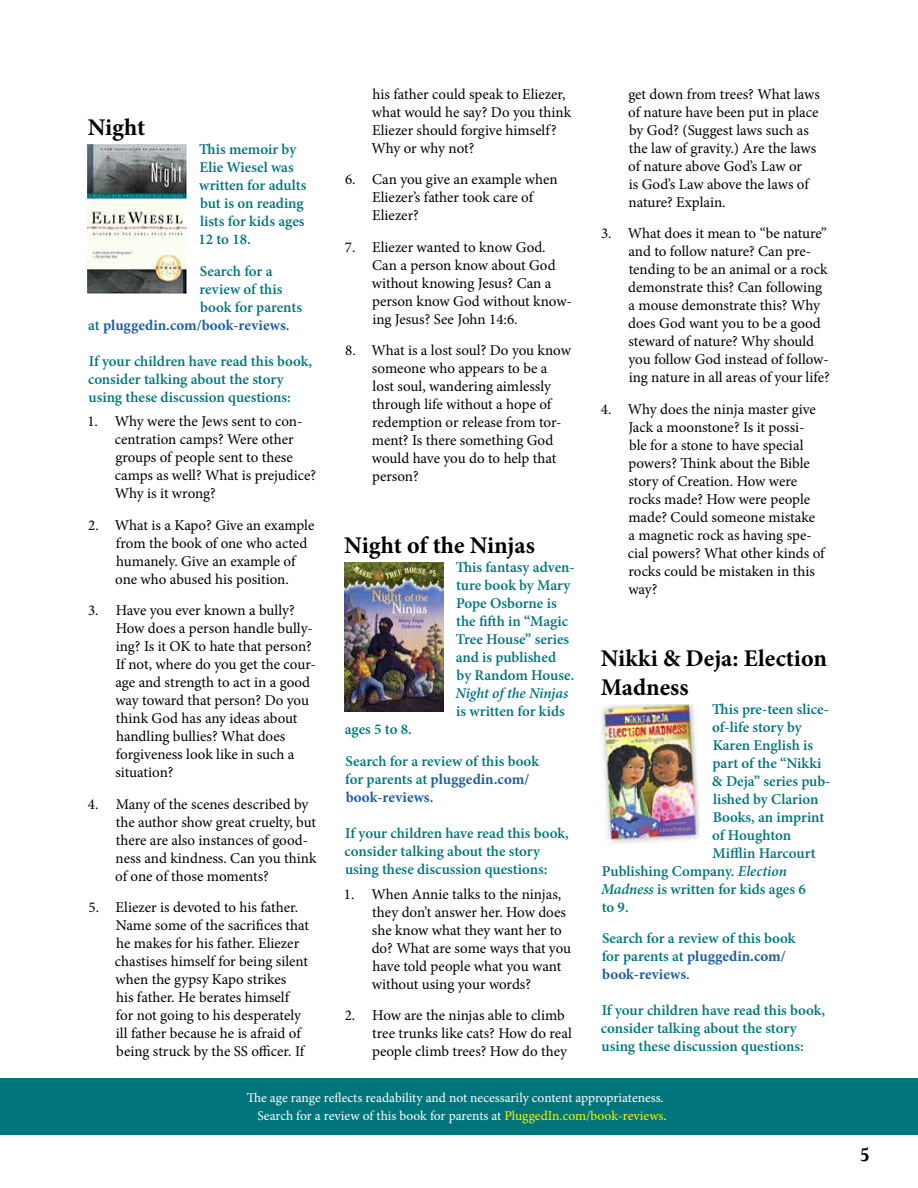
<style>
.page{position:relative;width:918px;height:1188px;background:#fff}
.page>*{position:absolute;margin:0;border:0;box-sizing:border-box;transform-origin:0 0}
.t1{font:700 24px/28.8px "Minion Pro";color:#000}
.t2{font:700 20.25px "Atma Serif OT";color:#000}
.t3{font:15px/18px "Minion Pro";letter-spacing:-.005em;color:#000}
.t4{font:600 15px/18px "Minion Pro";color:#00767c}
.t5{font:700 15px/18px "Minion Pro";color:#215e9e}
.t6{font:italic 600 15px "Minion Pro";letter-spacing:-.01em;color:#00767c}
.t7{font:13.5px/18.3px "Minion Pro";letter-spacing:-.005em;color:#fff;text-align:right}
.s1{font-weight:600;color:#00767c}
.s2{font-style:italic}
.s3{font-weight:700;color:#215e9e}
.s4{color:#fff200}
</style>
<div class="page">
<div style="left:0;top:1078px;width:918px;height:56px;background:#00767c"></div>
<img style="left:88px;top:145px;width:99px;height:149px">
<img style="left:344px;top:563px;width:99px;height:149px">
<img style="left:601px;top:704px;width:99px;height:140px">
<h1 class="t1" style="left:88px;top:113px;width:59px">Night</h1>
<p class="t4" style="left:198px;top:140px;width:109px">This memoir by<br>Elie Wiesel was written for adults but is on reading lists for kids ages<br>12 to 18.</p>
<p class="t4" style="left:200px;top:262px;width:74px">Search for a</p>
<p class="t4" style="left:200px;top:280px;width:84px">review of this</p>
<p class="t4" style="left:200px;top:298px;width:103px">book for parents</p>
<p class="t5" style="left:88px;top:316px;width:203px"><span class="s1">at</span> pluggedin.com/book-reviews<span class="s1">.</span></p>
<p class="t4" style="left:88px;top:352px;width:226px">If your children have read this book, consider talking about the story using these discussion questions:</p>
<p class="t3" style="left:115px;top:413px;width:203px;text-indent:-28px">1. Why were the Jews sent to con&shy;centration camps? Were other groups of people sent to these camps as well? What is prejudice?<br>Why is it wrong?</p>
<p class="t3" style="left:115px;top:516px;width:201px;text-indent:-27px">2. What is a Kapo? Give an example from the book of one who acted humanely. Give an example of one who abused his position.</p>
<p class="t3" style="left:115px;top:602px;width:202px;text-indent:-27px">3. Have you ever known a bully?<br>How does a person handle bully&shy;ing? Is it OK to hate that person?<br>If not, where do you get the cour&shy;age and strength to act in a good way toward that person? Do you think God has any ideas about handling bullies? What does forgiveness look like in such a situation?</p>
<p class="t3" style="left:115px;top:795px;width:203px;text-indent:-27px">4. Many of the scenes described by the author show great cruelty, but there are also instances of good&shy;ness and kindness. Can you think of one of those moments?</p>
<p class="t3" style="left:115px;top:899px;width:196px;text-indent:-26px">5. Eliezer is devoted to his father.<br>Name some of the sacrifices that he makes for his father. Eliezer chastises himself for being silent when the gypsy Kapo strikes<br>his father. He berates himself<br>for not going to his desperately ill father because he is afraid of being struck by the SS officer. If</p>
<p class="t3" style="left:371px;top:85px;width:201px">his father could speak to Eliezer, what would he say? Do you think<br>Eliezer should forgive himself?<br>Why or why not?</p>
<p class="t3" style="left:372px;top:170px;width:187px;text-indent:-27px">6. Can you give an example when<br>Eliezer’s father took care of<br>Eliezer?</p>
<p class="t3" style="left:372px;top:238px;width:202px;text-indent:-27px">7. Eliezer wanted to know God.<br>Can a person know about God without knowing Jesus? Can a person know God without know&shy;ing Jesus? See John 14:6.</p>
<p class="t3" style="left:372px;top:341px;width:201px;text-indent:-27px">8. What is a lost soul? Do you know someone who appears to be a lost soul, wandering aimlessly through life without a hope of redemption or release from tor&shy;ment? Is there something God would have you do to help that person?</p>
<h1 class="t1" style="left:344px;top:531px;width:192px">Night of the Ninjas</h1>
<p class="t4" style="left:456px;top:559px;width:121px">This fantasy adven&shy;ture book by Mary<br>Pope Osborne is the fifth in “Magic<br>Tree House” series and is published<br>by Random House.</p>
<p class="t6" style="left:456px;top:683px;width:114px">Night of the Ninjas</p>
<p class="t4" style="left:456px;top:703px;width:110px">is written for kids</p>
<p class="t4" style="left:345px;top:714px;width:196px;line-height:31.5px">ages 5 to 8.<br>Search for a review of this book</p>
<p class="t5" style="left:345px;top:770px;width:186px"><span class="s1">for parents at</span> pluggedin.com/ book-reviews<span class="s1">.</span></p>
<p class="t4" style="left:345px;top:824px;width:226px">If your children have read this book, consider talking about the story using these discussion questions:</p>
<p class="t3" style="left:372px;top:885px;width:201px;text-indent:-28px">1. When Annie talks to the ninjas, they don’t answer her. How does she know what they want her to do? What are some ways that you have told people what you want without using your words?</p>
<p class="t3" style="left:372px;top:1006px;width:201px;text-indent:-27px">2. How are the ninjas able to climb tree trunks like cats? How do real people climb trees? How do they</p>
<p class="t3" style="left:628px;top:85px;width:193px">get down from trees? What laws of nature have been put in place by God? (Suggest laws such as the law of gravity.) Are the laws of nature above God’s Law or<br>is God’s Law above the laws of nature? Explain.</p>
<p class="t3" style="left:628px;top:224px;width:203px;text-indent:-27px">3. What does it mean to “be nature” and to follow nature? Can pre&shy;tending to be an animal or a rock demonstrate this? Can following a mouse demonstrate this? Why does God want you to be a good steward of nature? Why should you follow God instead of follow&shy;ing nature in all areas of your life?</p>
<p class="t3" style="left:628px;top:400px;width:198px;text-indent:-27px">4. Why does the ninja master give<br>Jack a moonstone? Is it possi&shy;ble for a stone to have special powers? Think about the Bible story of Creation. How were rocks made? How were people made? Could someone mistake a magnetic rock as having spe&shy;cial powers? What other kinds of rocks could be mistaken in this way?</p>
<h1 class="t1" style="left:601px;top:643px;width:228px">Nikki &amp; Deja: Election<br>Madness</h1>
<p class="t4" style="left:712px;top:700px;width:118px">This pre-teen slice-</p>
<p class="t4" style="left:712px;top:718px;width:91px">of-life story by</p>
<p class="t4" style="left:713px;top:736px;width:102px">Karen English is</p>
<p class="t4" style="left:712px;top:754px;width:111px">part of the “Nikki</p>
<p class="t4" style="left:712px;top:772px;width:120px">&amp; Deja” series pub-</p>
<p class="t4" style="left:713px;top:790px;width:107px">lished by Clarion</p>
<p class="t4" style="left:713px;top:808px;width:113px">Books, an imprint</p>
<p class="t4" style="left:712px;top:826px;width:81px">of Houghton</p>
<p class="t4" style="left:713px;top:844px;width:105px">Mifflin Harcourt</p>
<p class="t4" style="left:602px;top:862px;width:187px">Publishing Company. <span class="s2">Election</span></p>
<p class="t4" style="left:601px;top:880px;width:206px"><span class="s2">Madness</span> is written for kids ages 6</p>
<p class="t4" style="left:602px;top:898px;width:28px">to 9.</p>
<p class="t4" style="left:602px;top:929px;width:195px">Search for a review of this book for parents at <span class="s3">pluggedin.com/ book-reviews</span>.</p>
<p class="t4" style="left:601px;top:1001px;width:226px">If your children have read this book, consider talking about the story using these discussion questions:</p>
<p class="t7" style="left:247px;top:1088px;width:420px">The age range reflects readability and not necessarily content appropriateness.<br>Search for a review of this book for parents at <span class="s4">PluggedIn.com/book-reviews</span>.</p>
<h2 class="t2" style="left:860px;top:1142px;width:12px">5</h2>
</div>
